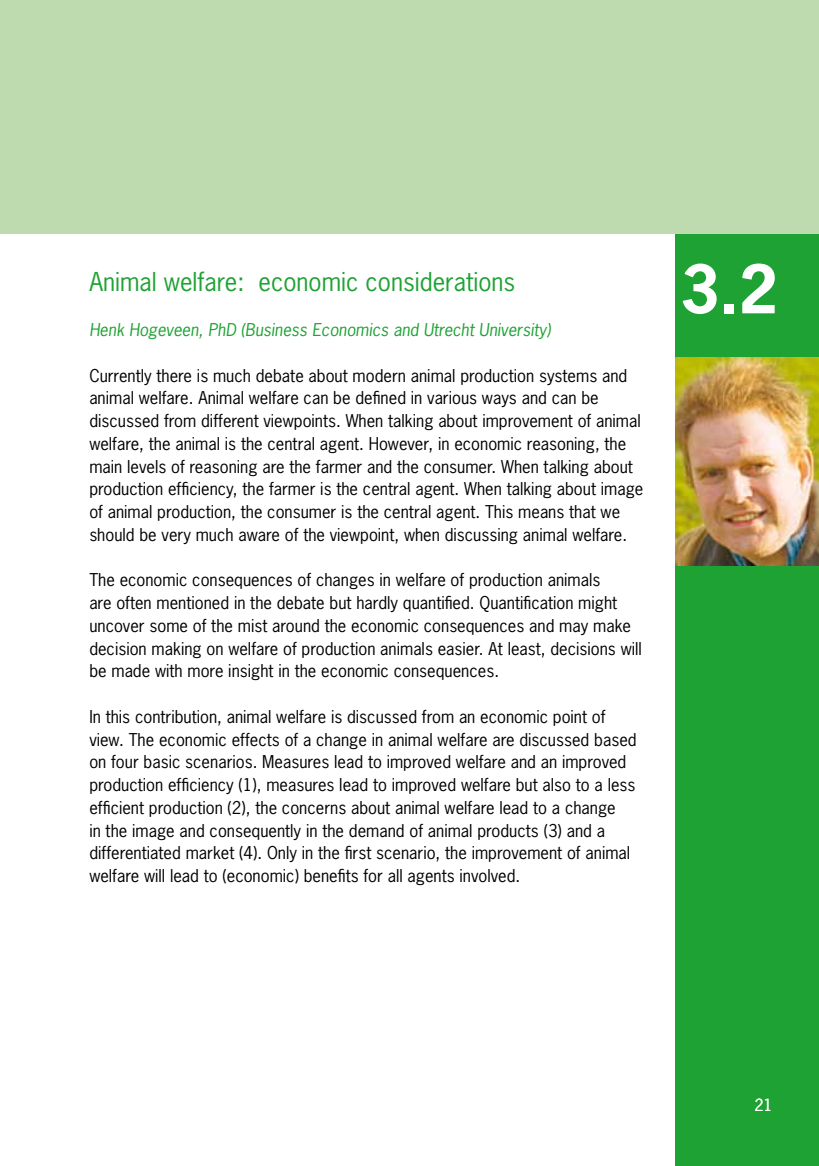
<style>
.page{position:relative;width:819px;height:1166px;background:#fff}
.page>*{position:absolute;margin:0;border:0;box-sizing:border-box;transform-origin:0 0}
.t1{font:700 63px "News Gothic Std";color:#fff}
.t2{font:24.5px "News Gothic Std";color:#1ea233}
.t3{font:16.62px/22.8px "News Gothic Std";color:#000}
.t4{font:italic 16.62px "News Gothic Std";color:#1ea233}
.t5{font:15.75px "News Gothic Std";color:#fff}
</style>
<div class="page">
<div style="left:675px;top:234px;width:144px;height:932px;background:#1ea233"></div>
<div style="left:0;top:0;width:819px;height:234px;background:#bedbaf"></div>
<img style="left:675px;top:357px;width:143px;height:209px">
<h2 class="t2" style="left:89px;top:266px;width:427px">Animal welfare: economic considerations</h2>
<p class="t4" style="left:89px;top:319px;width:463px">Henk Hogeveen, PhD (Business Economics and Utrecht University)</p>
<p class="t3" style="left:89px;top:364px;width:555px">Currently there is much debate about modern animal production systems and animal welfare. Animal welfare can be defined in various ways and can be discussed from different viewpoints. When talking about improvement of animal welfare, the animal is the central agent. However, in economic reasoning, the main levels of reasoning are the farmer and the consumer. When talking about production efficiency, the farmer is the central agent. When talking about image of animal production, the consumer is the central agent. This means that we should be very much aware of the viewpoint, when discussing animal welfare.</p>
<p class="t3" style="left:89px;top:568px;width:554px">The economic consequences of changes in welfare of production animals<br>are often mentioned in the debate but hardly quantified. Quantification might uncover some of the mist around the economic consequences and may make decision making on welfare of production animals easier. At least, decisions will be made with more insight in the economic consequences.</p>
<p class="t3" style="left:89px;top:705px;width:548px">In this contribution, animal welfare is discussed from an economic point of view. The economic effects of a change in animal welfare are discussed based on four basic scenarios. Measures lead to improved welfare and an improved production efficiency (1), measures lead to improved welfare but also to a less efficient production (2), the concerns about animal welfare lead to a change<br>in the image and consequently in the demand of animal products (3) and a differentiated market (4). Only in the first scenario, the improvement of animal welfare will lead to (economic) benefits for all agents involved.</p>
<h1 class="t1" style="left:680px;top:248px;width:99px">3.2</h1>
<p class="t5" style="left:754px;top:1095px;width:20px">21</p>
</div>
